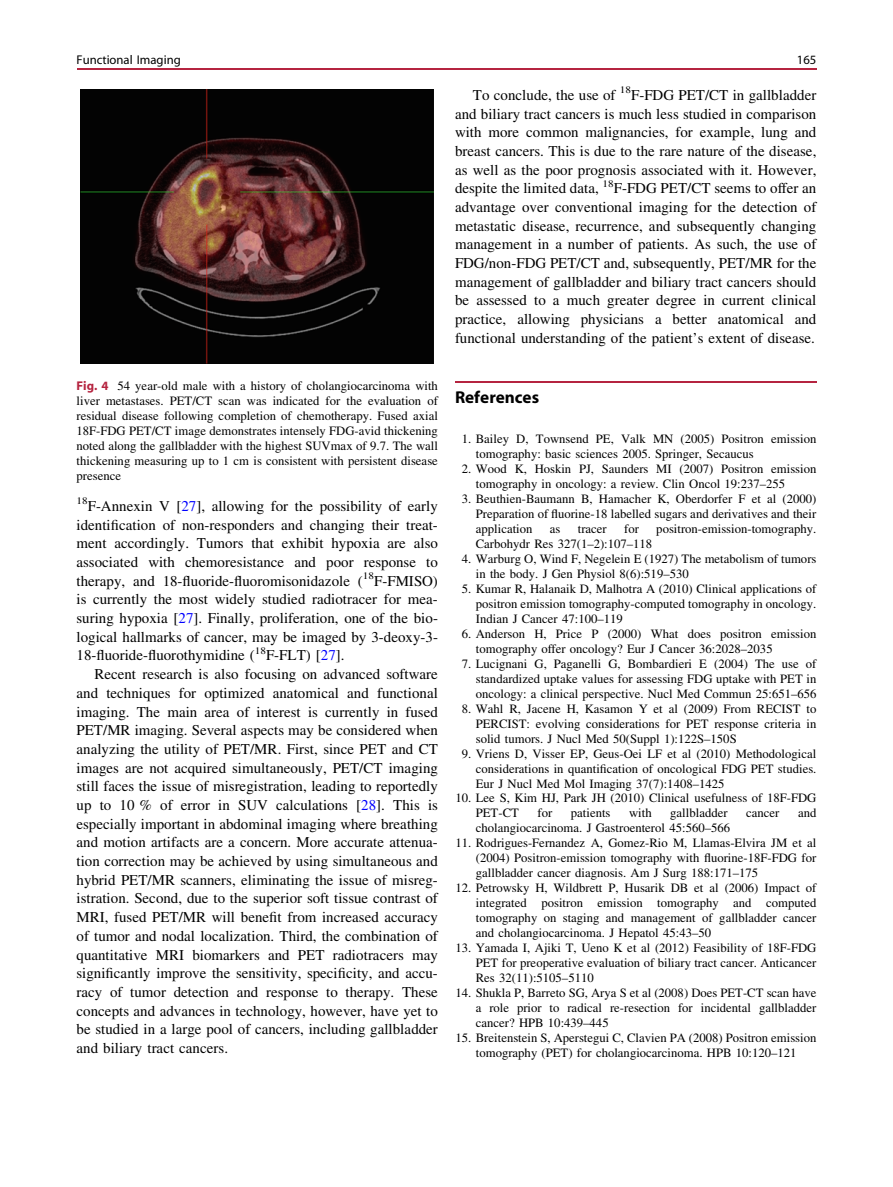
<style>
.page{position:relative;width:893px;height:1187px;background:#fff}
.page>*{position:absolute;margin:0;border:0;box-sizing:border-box;transform-origin:0 0}
.t1{font:17.25px "Adv PS My B";color:#000}
.t2{font:15px/18.8px "Adv GTIMES R";color:#000;text-align:justify}
.t3{font:12.75px/15px "Adv GTIMES R";color:#000;text-align:justify}
.t4{font:12.75px "Adv PS My R";color:#000}
.s1{font-family:"Adv PS My B";color:#b52440}
.s2{color:#00f}
</style>
<div class="page">
<hr style="left:455px;top:381px;width:361px;height:2px;background:#b52440">
<img style="left:81px;top:89px;width:353px;height:274px">
<hr style="left:77px;top:68px;width:739px;height:2px;background:#b52440">
<p class="t4" style="left:77px;top:55px;width:106px">Functional Imaging</p>
<p class="t4" style="left:797px;top:55px;width:21px">165</p>
<p class="t3" style="left:77px;top:380px;width:363px"><span class="s1">Fig. 4</span> 54 year-old male with a history of cholangiocarcinoma with liver metastases. PET/CT scan was indicated for the evaluation of residual disease following completion of chemotherapy. Fused axial 18F-FDG PET/CT image demonstrates intensely FDG-avid thickening noted along the gallbladder with the highest SUVmax of 9.7. The wall thickening measuring up to 1 cm is consistent with persistent disease presence</p>
<p class="t2" style="left:77px;top:498px;width:363px"><sup>18</sup>F-Annexin V [<span class="s2">27</span>], allowing for the possibility of early identification of non-responders and changing their treat&shy;ment accordingly. Tumors that exhibit hypoxia are also associated with chemoresistance and poor response to therapy, and 18-fluoride-fluoromisonidazole (<sup>18</sup>F-FMISO) is currently the most widely studied radiotracer for mea&shy;suring hypoxia [<span class="s2">27</span>]. Finally, proliferation, one of the bio&shy;logical hallmarks of cancer, may be imaged by 3-deoxy-3- 18-fluoride-fluorothymidine (<sup>18</sup>F-FLT) [<span class="s2">27</span>].</p>
<p class="t2" style="left:77px;top:666px;width:363px;text-indent:18px">Recent research is also focusing on advanced software and techniques for optimized anatomical and functional imaging. The main area of interest is currently in fused PET/MR imaging. Several aspects may be considered when analyzing the utility of PET/MR. First, since PET and CT images are not acquired simultaneously, PET/CT imaging still faces the issue of misregistration, leading to reportedly up to 10 % of error in SUV calculations [<span class="s2">28</span>]. This is especially important in abdominal imaging where breathing and motion artifacts are a concern. More accurate attenua&shy;tion correction may be achieved by using simultaneous and hybrid PET/MR scanners, eliminating the issue of misreg&shy;istration. Second, due to the superior soft tissue contrast of MRI, fused PET/MR will benefit from increased accuracy of tumor and nodal localization. Third, the combination of quantitative MRI biomarkers and PET radiotracers may significantly improve the sensitivity, specificity, and accu&shy;racy of tumor detection and response to therapy. These concepts and advances in technology, however, have yet to be studied in a large pool of cancers, including gallbladder and biliary tract cancers.</p>
<p class="t2" style="left:455px;top:87px;width:363px;text-indent:18px">To conclude, the use of <sup>18</sup>F-FDG PET/CT in gallbladder and biliary tract cancers is much less studied in comparison with more common malignancies, for example, lung and breast cancers. This is due to the rare nature of the disease, as well as the poor prognosis associated with it. However, despite the limited data, <sup>18</sup>F-FDG PET/CT seems to offer an advantage over conventional imaging for the detection of metastatic disease, recurrence, and subsequently changing management in a number of patients. As such, the use of FDG/non-FDG PET/CT and, subsequently, PET/MR for the management of gallbladder and biliary tract cancers should be assessed to a much greater degree in current clinical practice, allowing physicians a better anatomical and functional understanding of the patient’s extent of disease.</p>
<h1 class="t1" style="left:455px;top:391px;width:86px">References</h1>
<p class="t3" style="left:476px;top:432px;width:342px;text-indent:-14px">1. Bailey D, Townsend PE, Valk MN (2005) Positron emission tomography: basic sciences 2005. Springer, Secaucus</p>
<p class="t3" style="left:476px;top:462px;width:342px;text-indent:-14px">2. Wood K, Hoskin PJ, Saunders MI (2007) Positron emission tomography in oncology: a review. Clin Oncol 19:237–255</p>
<p class="t3" style="left:476px;top:492px;width:342px;text-indent:-14px">3. Beuthien-Baumann B, Hamacher K, Oberdorfer F et al (2000)<br>Preparation of fluorine-18 labelled sugars and derivatives and their application</p>
<p class="t3" style="left:550px;top:522px;width:12px">as</p>
<p class="t3" style="left:578px;top:522px;width:31px">tracer</p>
<p class="t3" style="left:624px;top:522px;width:16px">for</p>
<p class="t3" style="left:656px;top:522px;width:162px">positron-emission-tomography.</p>
<p class="t3" style="left:476px;top:537px;width:178px">Carbohydr Res 327(1–2):107–118</p>
<p class="t3" style="left:476px;top:552px;width:342px;text-indent:-14px">4. Warburg O, Wind F, Negelein E (1927) The metabolism of tumors in the body. J Gen Physiol 8(6):519–530</p>
<p class="t3" style="left:476px;top:582px;width:342px;text-indent:-14px">5. Kumar R, Halanaik D, Malhotra A (2010) Clinical applications of positron emission tomography-computed tomography in oncology.<br>Indian J Cancer 47:100–119</p>
<p class="t3" style="left:476px;top:627px;width:342px;text-indent:-14px">6. Anderson H, Price P (2000) What does positron emission tomography offer oncology? Eur J Cancer 36:2028–2035</p>
<p class="t3" style="left:476px;top:657px;width:342px;text-indent:-14px">7. Lucignani G, Paganelli G, Bombardieri E (2004) The use of standardized uptake values for assessing FDG uptake with PET in oncology: a clinical perspective. Nucl Med Commun 25:651–656</p>
<p class="t3" style="left:476px;top:702px;width:342px;text-indent:-14px">8. Wahl R, Jacene H, Kasamon Y et al (2009) From RECIST to PERCIST: evolving considerations for PET response criteria in solid tumors. J Nucl Med 50(Suppl 1):122S–150S</p>
<p class="t3" style="left:476px;top:747px;width:342px;text-indent:-14px">9. Vriens D, Visser EP, Geus-Oei LF et al (2010) Methodological considerations in quantification of oncological FDG PET studies.<br>Eur J Nucl Med Mol Imaging 37(7):1408–1425</p>
<p class="t3" style="left:476px;top:792px;width:342px;text-indent:-20px">10. Lee S, Kim HJ, Park JH (2010) Clinical usefulness of 18F-FDG<br>PET-CT</p>
<p class="t3" style="left:537px;top:807px;width:16px">for</p>
<p class="t3" style="left:571px;top:807px;width:41px">patients</p>
<p class="t3" style="left:629px;top:807px;width:24px">with</p>
<p class="t3" style="left:670px;top:807px;width:59px">gallbladder</p>
<p class="t3" style="left:746px;top:807px;width:35px">cancer</p>
<p class="t3" style="left:798px;top:807px;width:20px">and</p>
<p class="t3" style="left:476px;top:821px;width:256px">cholangiocarcinoma. J Gastroenterol 45:560–566</p>
<p class="t3" style="left:476px;top:836px;width:342px;text-indent:-20px">11. Rodrigues-Fernandez A, Gomez-Rio M, Llamas-Elvira JM et al (2004) Positron-emission tomography with fluorine-18F-FDG for gallbladder cancer diagnosis. Am J Surg 188:171–175</p>
<p class="t3" style="left:476px;top:881px;width:342px;text-indent:-20px">12. Petrowsky H, Wildbrett P, Husarik DB et al (2006) Impact of integrated positron emission tomography and computed tomography on staging and management of gallbladder cancer and cholangiocarcinoma. J Hepatol 45:43–50</p>
<p class="t3" style="left:476px;top:941px;width:342px;text-indent:-20px">13. Yamada I, Ajiki T, Ueno K et al (2012) Feasibility of 18F-FDG PET for preoperative evaluation of biliary tract cancer. Anticancer Res 32(11):5105–5110</p>
<p class="t3" style="left:476px;top:986px;width:342px;text-indent:-20px">14. Shukla P, Barreto SG, Arya S et al (2008) Does PET-CT scan have a role prior to radical re-resection for incidental gallbladder cancer? HPB 10:439–445</p>
<p class="t3" style="left:455px;top:1031px;width:362px;text-align:center">15. Breitenstein S, Aperstegui C, Clavien PA (2008) Positron emission tomography (PET) for cholangiocarcinoma. HPB 10:120–121</p>
</div>
